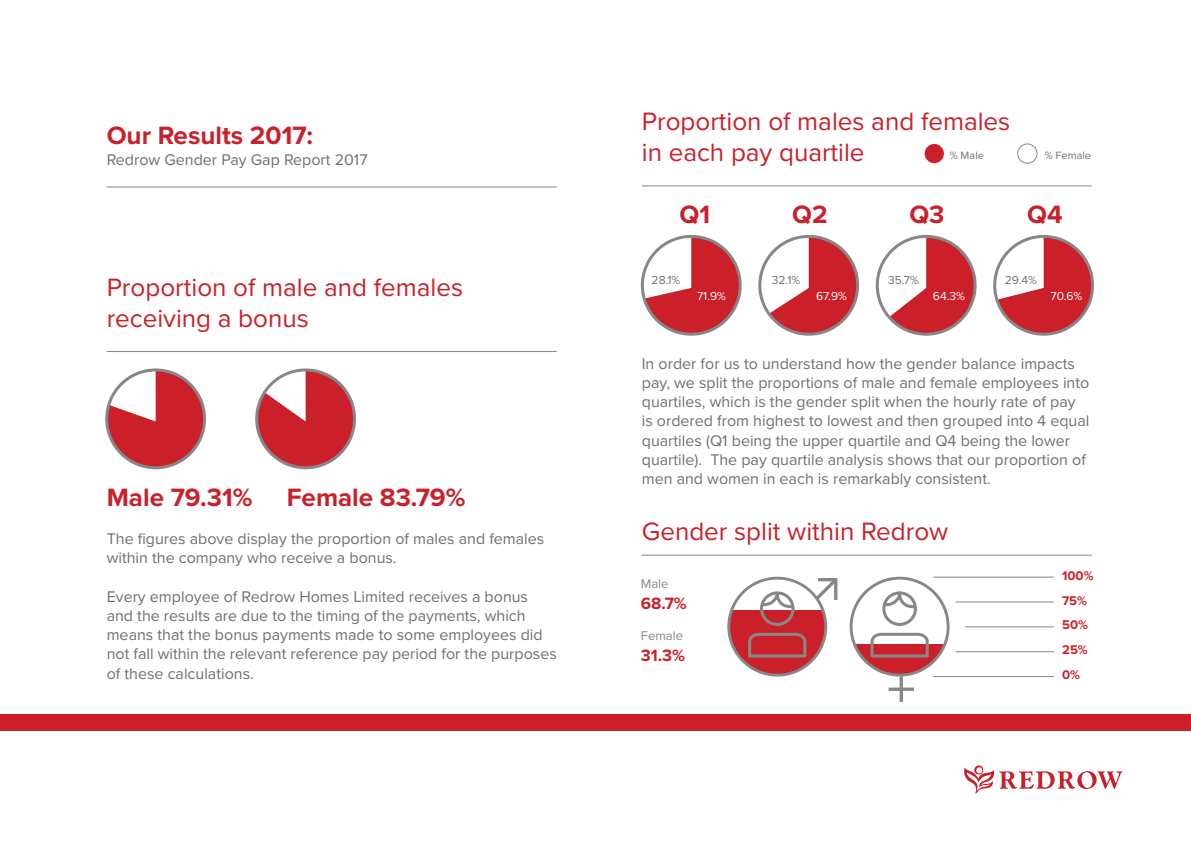
<style>
.page{position:relative;width:1191px;height:842px;background:#fff}
.page>*{position:absolute;margin:0;border:0;box-sizing:border-box;transform-origin:0 0}
.t1{font:26px/31.2px "Proxima Nova";color:#cb202a}
.t2{font:700 26px "Proxima Nova";color:#cb202a}
.t3{font:700 17px "Proxima Nova";color:#cb202a}
.t4{font:16px/19.2px "Proxima Nova";color:#717070}
.t5{font:700 13px "Proxima Nova";color:#cb202a}
.t6{font:13px "Proxima Nova";color:#878787}
.t7{font:12px "Proxima Nova";color:#717070}
.t8{font:12px "Proxima Nova";color:#fff}
.t9{font:11px "Proxima Nova";color:#717070}
</style>
<div class="page">
<div style="left:0;top:714px;width:1191px;height:16px;background:#cb202a"></div>
<svg style="left:964px;top:765px;width:158px;height:28px"></svg>
<hr style="left:107px;top:351px;width:450px;height:1px;background:#878787">
<hr style="left:107px;top:186px;width:450px;height:1px;background:#878787">
<div style="left:107px;top:370px;width:97px;height:98px;background:#cb202a;border-radius:50%"></div>
<svg style="left:109px;top:372px;width:47px;height:49px"></svg>
<div style="left:105px;top:368px;width:101px;height:101px;border:3px solid #878787;border-radius:50%"></div>
<div style="left:257px;top:370px;width:97px;height:98px;background:#cb202a;border-radius:50%"></div>
<svg style="left:259px;top:372px;width:47px;height:49px"></svg>
<div style="left:255px;top:368px;width:101px;height:101px;border:3px solid #878787;border-radius:50%"></div>
<svg style="left:728px;top:576px;width:110px;height:99px"></svg>
<svg style="left:853px;top:644px;width:94px;height:31px"></svg>
<div style="left:849px;top:577px;width:100px;height:99px;border:3px solid #878787;border-radius:50%"></div>
<svg style="left:869px;top:590px;width:61px;height:69px"></svg>
<svg style="left:899px;top:676px;width:4px;height:26px"></svg>
<svg style="left:888px;top:687px;width:26px;height:4px"></svg>
<hr style="left:933px;top:676px;width:121px;height:1px;background:#878787">
<hr style="left:955px;top:651px;width:99px;height:1px;background:#878787">
<hr style="left:933px;top:577px;width:121px;height:1px;background:#878787">
<hr style="left:965px;top:626px;width:89px;height:1px;background:#878787">
<hr style="left:955px;top:602px;width:99px;height:1px;background:#878787">
<hr style="left:642px;top:185px;width:449px;height:1px;background:#878787">
<hr style="left:642px;top:555px;width:449px;height:1px;background:#878787">
<div style="left:642px;top:236px;width:98px;height:98px;background:#cb202a;border-radius:50%"></div>
<svg style="left:642px;top:236px;width:49px;height:74px"></svg>
<div style="left:641px;top:235px;width:100px;height:101px;border:3px solid #878787;border-radius:50%"></div>
<div style="left:760px;top:236px;width:97px;height:98px;background:#cb202a;border-radius:50%"></div>
<svg style="left:760px;top:236px;width:48px;height:96px"></svg>
<div style="left:758px;top:235px;width:101px;height:101px;border:3px solid #878787;border-radius:50%"></div>
<div style="left:877px;top:236px;width:98px;height:98px;background:#cb202a;border-radius:50%"></div>
<svg style="left:879px;top:236px;width:47px;height:96px"></svg>
<div style="left:875px;top:235px;width:101px;height:101px;border:3px solid #878787;border-radius:50%"></div>
<div style="left:994px;top:236px;width:98px;height:98px;background:#cb202a;border-radius:50%"></div>
<svg style="left:994px;top:236px;width:49px;height:74px"></svg>
<div style="left:993px;top:235px;width:101px;height:101px;border:3px solid #878787;border-radius:50%"></div>
<div style="left:924px;top:144px;width:20px;height:19px;background:#cb202a;border-radius:50%"></div>
<div style="left:1017px;top:144px;width:20px;height:20px;border:1px solid #878787;border-radius:50%"></div>
<p class="t2" style="left:107px;top:116px;width:208px">Our Results 2017:</p>
<p class="t4" style="left:107px;top:149px;width:262px">Redrow Gender Pay Gap Report 2017</p>
<p class="t1" style="left:107px;top:270px;width:358px">Proportion of male and females receiving a bonus</p>
<p class="t2" style="left:107px;top:478px;width:147px">Male 79.31%</p>
<p class="t2" style="left:287px;top:478px;width:180px">Female 83.79%</p>
<p class="t4" style="left:107px;top:528px;width:439px">The figures above display the proportion of males and females within the company who receive a bonus.</p>
<p class="t4" style="left:107px;top:586px;width:451px">Every employee of Redrow Homes Limited receives a bonus and the results are due to the timing of the payments, which means that the bonus payments made to some employees did not fall within the relevant reference pay period for the purposes of these calculations.</p>
<p class="t1" style="left:642px;top:104px;width:370px">Proportion of males and females</p>
<p class="t1" style="left:642px;top:136px;width:224px">in each pay quartile</p>
<p class="t9" style="left:949px;top:148px;width:36px">% Male</p>
<p class="t9" style="left:1044px;top:148px;width:48px">% Female</p>
<p class="t2" style="left:679px;top:195px;width:32px">Q1</p>
<p class="t2" style="left:792px;top:195px;width:37px">Q2</p>
<p class="t2" style="left:909px;top:195px;width:37px">Q3</p>
<p class="t2" style="left:1027px;top:195px;width:37px">Q4</p>
<p class="t7" style="left:651px;top:271px;width:30px">28.1%</p>
<p class="t7" style="left:771px;top:271px;width:30px">32.1%</p>
<p class="t7" style="left:888px;top:271px;width:32px">35.7%</p>
<p class="t7" style="left:1005px;top:271px;width:34px">29.4%</p>
<p class="t8" style="left:697px;top:287px;width:30px">71.9%</p>
<p class="t8" style="left:816px;top:287px;width:32px">67.9%</p>
<p class="t8" style="left:933px;top:287px;width:34px">64.3%</p>
<p class="t8" style="left:1050px;top:287px;width:33px">70.6%</p>
<p class="t4" style="left:642px;top:353px;width:449px">In order for us to understand how the gender balance impacts pay, we split the proportions of male and female employees into quartiles, which is the gender split when the hourly rate of pay is ordered from highest to lowest and then grouped into 4 equal quartiles (Q1 being the upper quartile and Q4 being the lower quartile). The pay quartile analysis shows that our proportion of men and women in each is remarkably consistent.</p>
<p class="t1" style="left:642px;top:515px;width:308px">Gender split within Redrow</p>
<p class="t6" style="left:641px;top:574px;width:29px">Male</p>
<p class="t3" style="left:641px;top:590px;width:47px">68.7%</p>
<p class="t6" style="left:641px;top:626px;width:44px">Female</p>
<p class="t3" style="left:641px;top:642px;width:46px">31.3%</p>
<p class="t5" style="left:1062px;top:566px;width:33px">100%</p>
<p class="t5" style="left:1062px;top:591px;width:26px">75%</p>
<p class="t5" style="left:1062px;top:615px;width:27px">50%</p>
<p class="t5" style="left:1062px;top:640px;width:27px">25%</p>
<p class="t5" style="left:1062px;top:665px;width:19px">0%</p>
</div>
